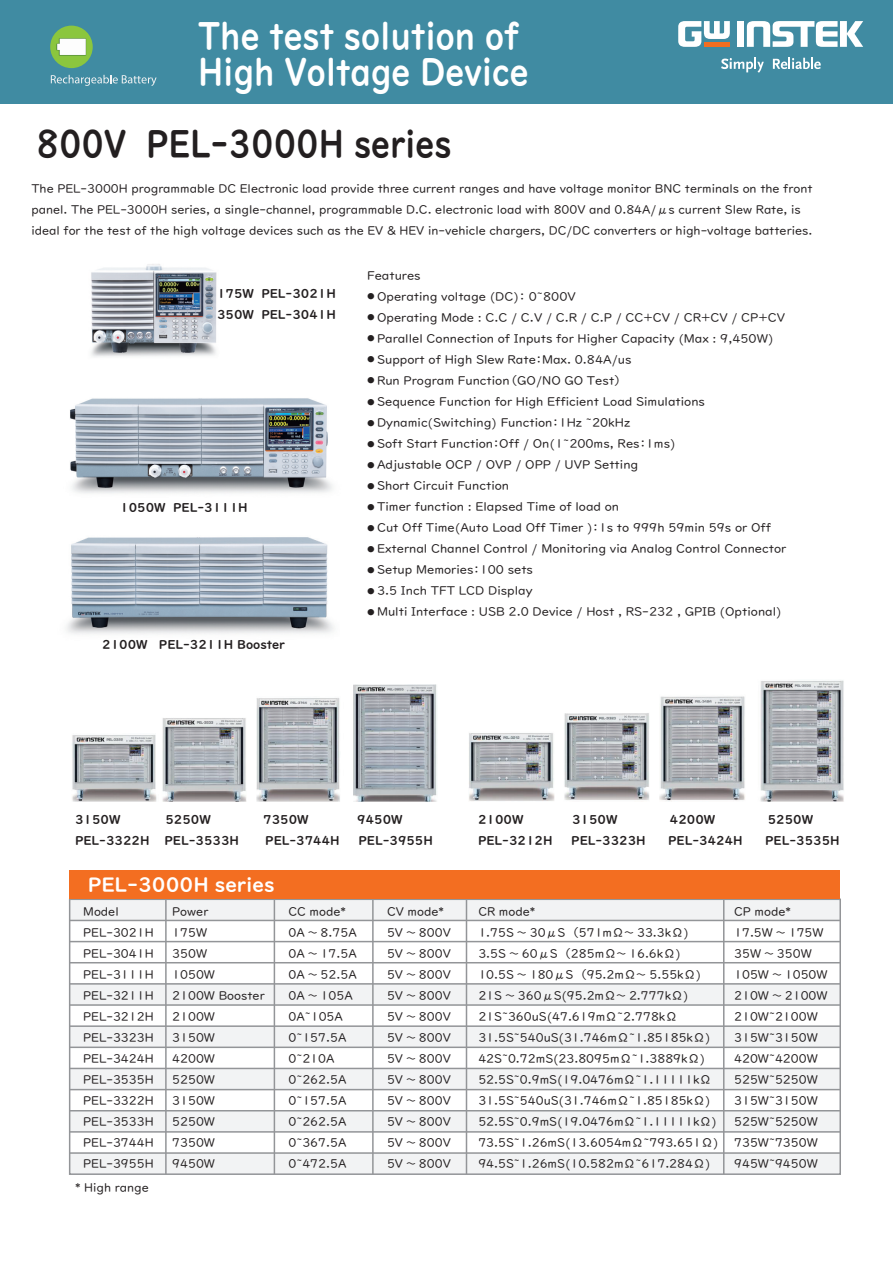
<style>
.page{position:relative;width:893px;height:1263px;background:#fff}
.page>*{position:absolute;margin:0;border:0;box-sizing:border-box;transform-origin:0 0}
.t1{font:37.5px/36px "UD Digi Kyokasho NK B";color:#fff;scale:.85 1}
.t2{font:37.5px "UD Digi Kyokasho NK B";color:#231f20;scale:.85 1}
.t3{font:19.5px "UD Digi Kyokasho NK B";color:#fff}
.t4{font:12px/21px "UD Digi Kyokasho NK R";color:#231f20}
.t5{font:12px/21px "UD Digi Kyokasho NK B";color:#231f20}
.s1{font-size:7.5px}
</style>
<div class="page">
<img style="left:66px;top:537px;width:268px;height:97px">
<img style="left:70px;top:398px;width:262px;height:95px">
<img style="left:91px;top:264px;width:126px;height:93px">
<div style="left:0;top:0;width:893px;height:104px;background:#408ba2"></div>
<svg style="left:51px;top:75px;width:106px;height:11px"></svg>
<div style="left:50px;top:26px;width:43px;height:42px;background:#8bc63e;border-radius:50%"></div>
<img style="left:56px;top:38px;width:31px;height:18px">
<svg style="left:57px;top:39px;width:28px;height:16px"></svg>
<svg style="left:721px;top:58px;width:43px;height:15px"></svg>
<svg style="left:773px;top:58px;width:48px;height:11px"></svg>
<svg style="left:678px;top:21px;width:52px;height:26px"></svg>
<div style="left:704px;top:42px;width:26px;height:5px;background:#f36e21"></div>
<div style="left:737px;top:21px;width:7px;height:26px;background:#fff"></div>
<svg style="left:747px;top:21px;width:116px;height:26px"></svg>
<div style="left:70px;top:899px;width:770px;height:21px;background:#f2f3f4"></div>
<div style="left:70px;top:984px;width:770px;height:21px;background:#f2f3f4"></div>
<div style="left:70px;top:1026px;width:770px;height:21px;background:#f2f3f4"></div>
<div style="left:70px;top:1068px;width:770px;height:21px;background:#f2f3f4"></div>
<div style="left:70px;top:1111px;width:770px;height:21px;background:#f2f3f4"></div>
<div style="left:70px;top:1153px;width:770px;height:21px;background:#f2f3f4"></div>
<div style="left:69px;top:898px;width:772px;height:277px;border:2px solid #939598"></div>
<hr style="left:70px;top:1152px;width:770px;height:2px;background:#939598">
<hr style="left:70px;top:1131px;width:770px;height:2px;background:#939598">
<hr style="left:70px;top:1110px;width:770px;height:1px;background:#939598">
<hr style="left:70px;top:1089px;width:770px;height:1px;background:#939598">
<hr style="left:70px;top:1068px;width:770px;height:1px;background:#939598">
<hr style="left:70px;top:1046px;width:770px;height:2px;background:#939598">
<hr style="left:70px;top:1025px;width:770px;height:2px;background:#939598">
<hr style="left:70px;top:1004px;width:770px;height:2px;background:#939598">
<hr style="left:70px;top:983px;width:770px;height:2px;background:#939598">
<hr style="left:70px;top:962px;width:770px;height:1px;background:#939598">
<hr style="left:70px;top:941px;width:770px;height:1px;background:#939598">
<hr style="left:70px;top:920px;width:770px;height:1px;background:#939598">
<hr style="left:723px;top:899px;width:1px;height:275px;background:#939598">
<hr style="left:372px;top:899px;width:2px;height:275px;background:#939598">
<hr style="left:274px;top:899px;width:1px;height:275px;background:#939598">
<hr style="left:165px;top:899px;width:2px;height:275px;background:#939598">
<div style="left:70px;top:871px;width:770px;height:28px;background:#f36e21"></div>
<hr style="left:466px;top:899px;width:1px;height:275px;background:#939598">
<img style="left:72px;top:685px;width:365px;height:116px">
<img style="left:469px;top:680px;width:375px;height:121px">
<h1 class="t1" style="left:198px;top:18px;width:390px">The test solution of<br>High Voltage Device</h1>
<h1 class="t2" style="left:37px;top:121px;width:490px">800V PEL-3000H series</h1>
<p class="t4" style="left:32px;top:178px;width:783px">The PEL-3000H programmable DC Electronic load provide three current ranges and have voltage monitor BNC terminals on the front panel. The PEL-3000H series, a single-channel, programmable D.C. electronic load with 800V and 0.84A/μs current Slew Rate, is ideal for the test of the high voltage devices such as the EV &amp; HEV in-vehicle chargers, DC/DC converters or high-voltage batteries.</p>
<p class="t5" style="left:217px;top:283px;width:120px">175W PEL-3021H<br>350W PEL-3041H</p>
<p class="t5" style="left:120px;top:497px;width:129px">1050W PEL-3111H</p>
<p class="t5" style="left:102px;top:634px;width:184px">2100W PEL-3211H Booster</p>
<p class="t4" style="left:367px;top:265px;width:55px">Features</p>
<p class="t4" style="left:367px;top:286px;width:210px"><span class="s1">●</span> Operating voltage (DC)： 0~800V</p>
<p class="t4" style="left:367px;top:307px;width:420px"><span class="s1">●</span> Operating Mode : C.C / C.V / C.R / C.P / CC+CV / CR+CV / CP+CV</p>
<p class="t4" style="left:367px;top:328px;width:408px"><span class="s1">●</span> Parallel Connection of Inputs for Higher Capacity (Max : 9,450W)</p>
<p class="t4" style="left:367px;top:349px;width:266px"><span class="s1">●</span> Support of High Slew Rate：Max. 0.84A/us</p>
<p class="t4" style="left:367px;top:370px;width:256px"><span class="s1">●</span> Run Program Function（GO/NO GO Test）</p>
<p class="t4" style="left:367px;top:391px;width:339px"><span class="s1">●</span> Sequence Function for High Efficient Load Simulations</p>
<p class="t4" style="left:367px;top:412px;width:265px"><span class="s1">●</span> Dynamic(Switching) Function：1Hz ~20kHz</p>
<p class="t4" style="left:367px;top:433px;width:310px"><span class="s1">●</span> Soft Start Function：Off / On(1~200ms, Res：1ms)</p>
<p class="t4" style="left:367px;top:454px;width:273px"><span class="s1">●</span> Adjustable OCP / OVP / OPP / UVP Setting</p>
<p class="t4" style="left:367px;top:475px;width:144px"><span class="s1">●</span> Short Circuit Function</p>
<p class="t4" style="left:367px;top:496px;width:253px"><span class="s1">●</span> Timer function : Elapsed Time of load on</p>
<p class="t4" style="left:367px;top:517px;width:405px"><span class="s1">●</span> Cut Off Time(Auto Load Off Timer )：1s to 999h 59min 59s or Off</p>
<p class="t4" style="left:367px;top:538px;width:421px"><span class="s1">●</span> External Channel Control / Monitoring via Analog Control Connector</p>
<p class="t4" style="left:367px;top:559px;width:167px"><span class="s1">●</span> Setup Memories：100 sets</p>
<p class="t4" style="left:367px;top:580px;width:167px"><span class="s1">●</span> 3.5 Inch TFT LCD Display</p>
<p class="t4" style="left:367px;top:601px;width:416px"><span class="s1">●</span> Multi Interface : USB 2.0 Device / Host , RS-232 , GPIB (Optional)</p>
<p class="t5" style="left:75px;top:809px;width:47px">3150W</p>
<p class="t5" style="left:165px;top:809px;width:47px">5250W</p>
<p class="t5" style="left:263px;top:809px;width:47px">7350W</p>
<p class="t5" style="left:357px;top:809px;width:47px">9450W</p>
<p class="t5" style="left:75px;top:830px;width:165px">PEL-3322H PEL-3533H</p>
<p class="t5" style="left:265px;top:830px;width:76px">PEL-3744H</p>
<p class="t5" style="left:358px;top:830px;width:76px">PEL-3955H</p>
<h2 class="t3" style="left:88px;top:873px;width:188px">PEL-3000H series</h2>
<p class="t5" style="left:478px;top:809px;width:47px">2100W</p>
<p class="t5" style="left:572px;top:809px;width:47px">3150W</p>
<p class="t5" style="left:670px;top:809px;width:47px">4200W</p>
<p class="t5" style="left:768px;top:809px;width:47px">5250W</p>
<p class="t5" style="left:478px;top:830px;width:76px">PEL-3212H</p>
<p class="t5" style="left:571px;top:830px;width:76px">PEL-3323H</p>
<p class="t5" style="left:668px;top:830px;width:76px">PEL-3424H</p>
<p class="t5" style="left:765px;top:830px;width:76px">PEL-3535H</p>
<p class="t4" style="left:83px;top:901px;width:72px">Model<br>PEL-3021H<br>PEL-3041H<br>PEL-3111H<br>PEL-3211H<br>PEL-3212H<br>PEL-3323H<br>PEL-3424H<br>PEL-3535H<br>PEL-3322H<br>PEL-3533H<br>PEL-3744H<br>PEL-3955H</p>
<p class="t4" style="left:288px;top:901px;width:70px">CC mode*<br>0A ～ 8.75A<br>0A ～ 17.5A<br>0A ～ 52.5A<br>0A ～ 105A<br>0A~105A<br>0~157.5A<br>0~210A<br>0~262.5A<br>0~157.5A<br>0~262.5A<br>0~367.5A<br>0~472.5A</p>
<p class="t4" style="left:172px;top:901px;width:94px">Power<br>175W<br>350W<br>1050W<br>2100W Booster<br>2100W<br>3150W<br>4200W<br>5250W<br>3150W<br>5250W<br>7350W<br>9450W</p>
<p class="t4" style="left:387px;top:901px;width:65px">CV mode*<br>5V ～ 800V<br>5V ～ 800V<br>5V ～ 800V<br>5V ～ 800V<br>5V ～ 800V<br>5V ～ 800V<br>5V ～ 800V<br>5V ～ 800V<br>5V ～ 800V<br>5V ～ 800V<br>5V ～ 800V<br>5V ～ 800V</p>
<p class="t4" style="left:478px;top:901px;width:242px">CR mode*<br>1.75S ～ 30μS （571mΩ～ 33.3kΩ)<br>3.5S ～ 60μS （285mΩ～ 16.6kΩ)<br>10.5S ～ 180μS （95.2mΩ～ 5.55kΩ)<br>21S ～ 360μS(95.2mΩ～ 2.777kΩ)<br>21S~360uS(47.619mΩ~2.778kΩ<br>31.5S~540uS(31.746mΩ~1.85185kΩ)<br>42S~0.72mS(23.8095mΩ~1.3889kΩ)<br>52.5S~0.9mS(19.0476mΩ~1.11111kΩ<br>31.5S~540uS(31.746mΩ~1.85185kΩ)<br>52.5S~0.9mS(19.0476mΩ~1.11111kΩ)<br>73.5S~1.26mS(13.6054mΩ~793.651Ω)<br>94.5S~1.26mS(10.582mΩ~617.284Ω)</p>
<p class="t4" style="left:734px;top:901px;width:95px">CP mode*<br>17.5W ～ 175W<br>35W ～ 350W<br>105W ～ 1050W<br>210W ～ 2100W<br>210W~2100W<br>315W~3150W<br>420W~4200W<br>525W~5250W<br>315W~3150W<br>525W~5250W<br>735W~7350W<br>945W~9450W</p>
<p class="t4" style="left:75px;top:1177px;width:75px">* High range</p>
</div>
